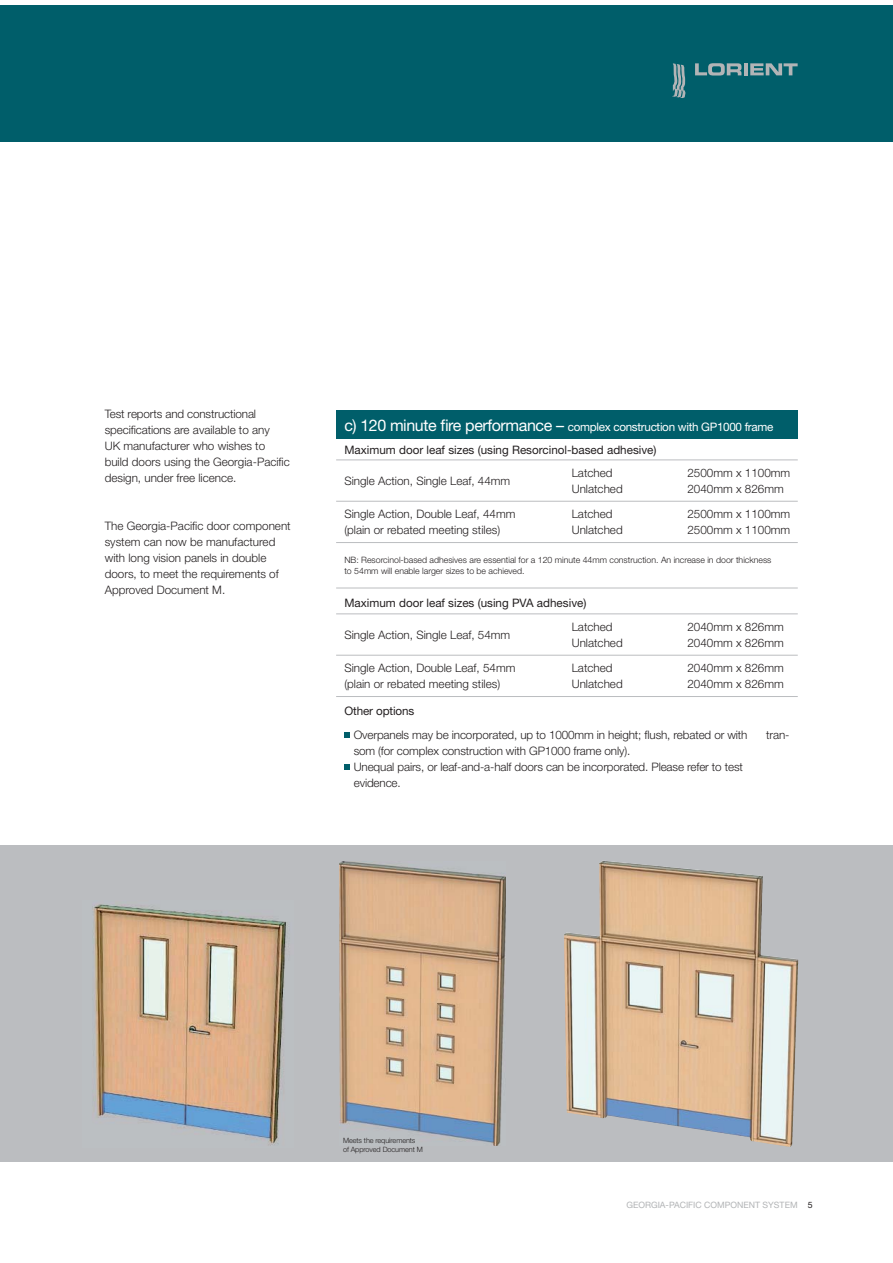
<style>
.page{position:relative;width:893px;height:1263px;background:#fff}
.page>*{position:absolute;margin:0;border:0;box-sizing:border-box;transform-origin:0 0}
.t1{font:300 11.7px/16px "Helvetica Neue LT Pro";color:#231f20}
.t2{font:11.7px/23px "Helvetica Neue LT Pro";color:#231f20}
.t3{font:300 8.7px/11.7px "Helvetica Neue LT Pro";color:#231f20}
.t4{font:8.7px "Helvetica Neue LT Pro";color:#b2b4b6}
.t5{font:300 7.35px/8.7px "Helvetica Neue LT Pro";letter-spacing:-.01em;color:#231f20}
.s1{font-size:16.05px;color:#fff}
.s2{color:#fff}
.s3{font-weight:400}
.s4{font-size:8.7px}
.s5{color:#231f20}
</style>
<div class="page">
<div style="left:0;top:5px;width:893px;height:137px;background:#005e6a"></div>
<svg style="left:695px;top:63px;width:46px;height:13px"></svg>
<hr style="left:744px;top:63px;width:4px;height:12px;background:#b2b4b6">
<svg style="left:750px;top:63px;width:47px;height:12px"></svg>
<svg style="left:672px;top:63px;width:14px;height:35px"></svg>
<div style="left:336px;top:410px;width:462px;height:29px;background:#005e6a"></div>
<hr style="left:336px;top:459px;width:462px;height:1px;background:#bbbdc0">
<hr style="left:336px;top:501px;width:462px;height:1px;background:#bbbdc0">
<hr style="left:336px;top:542px;width:462px;height:1px;background:#bbbdc0">
<hr style="left:336px;top:588px;width:462px;height:1px;background:#bbbdc0">
<hr style="left:336px;top:613px;width:462px;height:1px;background:#bbbdc0">
<hr style="left:336px;top:655px;width:462px;height:1px;background:#bbbdc0">
<hr style="left:336px;top:696px;width:462px;height:1px;background:#bbbdc0">
<div style="left:0;top:846px;width:893px;height:316px;background:#bbbdc0"></div>
<img style="left:339px;top:862px;width:166px;height:284px">
<img style="left:564px;top:861px;width:227px;height:286px">
<img style="left:92px;top:904px;width:195px;height:241px">
<svg style="left:344px;top:733px;width:6px;height:5px"></svg>
<svg style="left:344px;top:764px;width:6px;height:6px"></svg>
<p class="t1" style="left:105px;top:407px;width:187px">Test reports and constructional specifications are available to any<br>UK manufacturer who wishes to build doors using the Georgia-Pacific design, under free licence.</p>
<p class="t1" style="left:105px;top:519px;width:188px">The Georgia-Pacific door component system can now be manufactured with long vision panels in double doors, to meet the requirements of<br>Approved Document M.</p>
<p class="t2" style="left:344px;top:416px;width:430px"><span class="s1">c) 120 minute fire performance –</span> <span class="s2">complex construction with GP1000 frame<br></span>Maximum door leaf sizes (using Resorcinol-based adhesive)</p>
<p class="t1" style="left:344px;top:474px;width:167px">Single Action, Single Leaf, 44mm</p>
<p class="t1" style="left:572px;top:466px;width:52px">Latched<br>Unlatched</p>
<p class="t1" style="left:687px;top:466px;width:104px">2500mm x 1100mm<br>2040mm x 826mm</p>
<p class="t1" style="left:344px;top:507px;width:173px">Single Action, Double Leaf, 44mm (plain or rebated meeting stiles)</p>
<p class="t1" style="left:572px;top:507px;width:52px">Latched<br>Unlatched</p>
<p class="t1" style="left:687px;top:507px;width:104px">2500mm x 1100mm<br>2500mm x 1100mm</p>
<p class="t3" style="left:344px;top:554px;width:429px">NB: Resorcinol-based adhesives are essential for a 120 minute 44mm construction. An increase in door thickness to 54mm will enable larger sizes to be achieved.</p>
<p class="t2" style="left:344px;top:592px;width:243px">Maximum door leaf sizes (using PVA adhesive)</p>
<p class="t1" style="left:344px;top:628px;width:167px">Single Action, Single Leaf, 54mm</p>
<p class="t1" style="left:572px;top:620px;width:52px">Latched<br>Unlatched</p>
<p class="t1" style="left:687px;top:620px;width:98px">2040mm x 826mm<br>2040mm x 826mm</p>
<p class="t1" style="left:344px;top:661px;width:173px">Single Action, Double Leaf, 54mm (plain or rebated meeting stiles)</p>
<p class="t1" style="left:572px;top:661px;width:52px">Latched<br>Unlatched</p>
<p class="t1" style="left:687px;top:661px;width:98px">2040mm x 826mm<br>2040mm x 826mm</p>
<p class="t1" style="left:344px;top:700px;width:405px;line-height:24.3px"><span class="s3">Other options<br></span><span class="s4">n</span> Overpanels may be incorporated, up to 1000mm in height; flush, rebated or with</p>
<p class="t1" style="left:766px;top:728px;width:25px">tran-</p>
<p class="t1" style="left:354px;top:744px;width:278px">som (for complex construction with GP1000 frame only).</p>
<p class="t1" style="left:344px;top:760px;width:400px"><span class="s4">n</span> Unequal pairs, or leaf-and-a-half doors can be incorporated. Please refer to test</p>
<p class="t1" style="left:354px;top:776px;width:49px">evidence.</p>
<p class="t5" style="left:343px;top:1136px;width:81px">Meets the requirements of Approved Document M</p>
<p class="t4" style="left:626px;top:1202px;width:188px">GEORGIA-PACIFIC COMPONENT SYSTEM <span class="s5">5</span></p>
</div>
